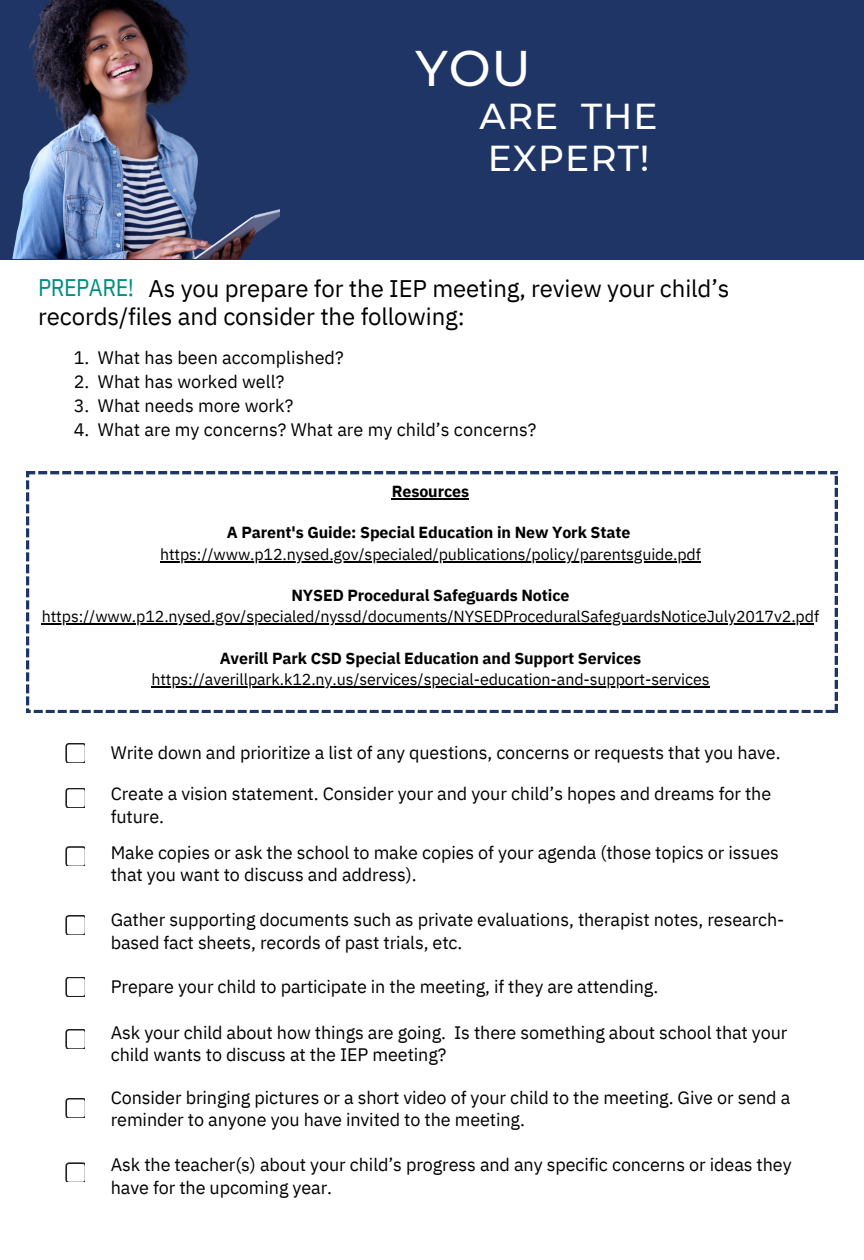
<style>
.page{position:relative;width:864px;height:1260px;background:#fff}
.page>*{position:absolute;margin:0;border:0;box-sizing:border-box;transform-origin:0 0}
.t1{font:500 50px "Montserrat";color:#fff}
.t2{font:500 36px/42px "Montserrat";letter-spacing:.03em;color:#fff}
.t3{font:24px/28.4px "IBM Plex Sans";letter-spacing:-.005em;color:#000}
.t4{font:18px/22.4px "IBM Plex Sans";letter-spacing:-.005em;color:#000}
.t5{font:16px "IBM Plex Sans";letter-spacing:-.005em;color:#000}
.t6{font:700 16px "IBM Plex Sans";letter-spacing:-.005em;color:#000}
.s1{font-family:"IBM Plex Sans Cond";color:#008f83}
</style>
<div class="page">
<svg style="left:65px;top:743px;width:20px;height:20px"></svg>
<svg style="left:65px;top:788px;width:20px;height:20px"></svg>
<svg style="left:65px;top:846px;width:20px;height:20px"></svg>
<svg style="left:65px;top:915px;width:20px;height:20px"></svg>
<svg style="left:65px;top:977px;width:20px;height:20px"></svg>
<svg style="left:65px;top:1029px;width:20px;height:20px"></svg>
<svg style="left:65px;top:1098px;width:20px;height:20px"></svg>
<svg style="left:65px;top:1162px;width:20px;height:20px"></svg>
<div style="left:0;top:0;width:864px;height:259px;background:#1f3566"></div>
<svg style="left:26px;top:471px;width:812px;height:242px"></svg>
<hr style="left:392px;top:498px;width:77px;height:2px;background:#000">
<hr style="left:160px;top:561px;width:541px;height:1px;background:#000">
<hr style="left:42px;top:624px;width:772px;height:1px;background:#000">
<hr style="left:151px;top:686px;width:559px;height:2px;background:#000">
<img style="left:12px;top:0;width:268px;height:258px">
<h1 class="t1" style="left:415px;top:38px;width:117px">YOU</h1>
<h2 class="t2" style="left:480px;top:95px;width:180px">ARE THE<br>EXPERT!</h2>
<h3 class="t3" style="left:38px;top:273px;width:693px"><span class="s1">PREPARE!</span> As you prepare for the IEP meeting, review your child’s records/files and consider the following:</h3>
<p class="t4" style="left:74px;top:346px;width:271px">1. What has been accomplished?</p>
<p class="t4" style="left:74px;top:370px;width:212px">2. What has worked well?</p>
<p class="t4" style="left:74px;top:394px;width:221px">3. What needs more work?</p>
<p class="t4" style="left:74px;top:418px;width:464px">4. What are my concerns? What are my child’s concerns?</p>
<p class="t6" style="left:392px;top:481px;width:79px">Resources</p>
<p class="t6" style="left:227px;top:522px;width:405px">A Parent's Guide: Special Education in New York State</p>
<p class="t5" style="left:160px;top:543px;width:542px">https://www.p12.nysed.gov/specialed/publications/policy/parentsguide.pdf</p>
<p class="t6" style="left:291px;top:585px;width:280px">NYSED Procedural Safeguards Notice</p>
<p class="t5" style="left:42px;top:606px;width:779px">https://www.p12.nysed.gov/specialed/nyssd/documents/NYSEDProceduralSafeguardsNoticeJuly2017v2.pdf</p>
<p class="t6" style="left:220px;top:647px;width:423px">Averill Park CSD Special Education and Support Services</p>
<p class="t5" style="left:151px;top:669px;width:560px">https://averillpark.k12.ny.us/services/special-education-and-support-services</p>
<p class="t4" style="left:111px;top:741px;width:671px">Write down and prioritize a list of any questions, concerns or requests that you have.</p>
<p class="t4" style="left:111px;top:782px;width:662px">Create a vision statement. Consider your and your child’s hopes and dreams for the future.</p>
<p class="t4" style="left:111px;top:841px;width:670px">Make copies or ask the school to make copies of your agenda (those topics or issues that you want to discuss and address).</p>
<p class="t4" style="left:111px;top:908px;width:675px">Gather supporting documents such as private evaluations, therapist notes, research&shy;based fact sheets, records of past trials, etc.</p>
<p class="t4" style="left:111px;top:975px;width:549px">Prepare your child to participate in the meeting, if they are attending.</p>
<p class="t4" style="left:111px;top:1021px;width:678px">Ask your child about how things are going. Is there something about school that your child wants to discuss at the IEP meeting?</p>
<p class="t4" style="left:111px;top:1086px;width:681px">Consider bringing pictures or a short video of your child to the meeting. Give or send a reminder to anyone you have invited to the meeting.</p>
<p class="t4" style="left:111px;top:1154px;width:682px">Ask the teacher(s) about your child’s progress and any specific concerns or ideas they have for the upcoming year.</p>
</div>
